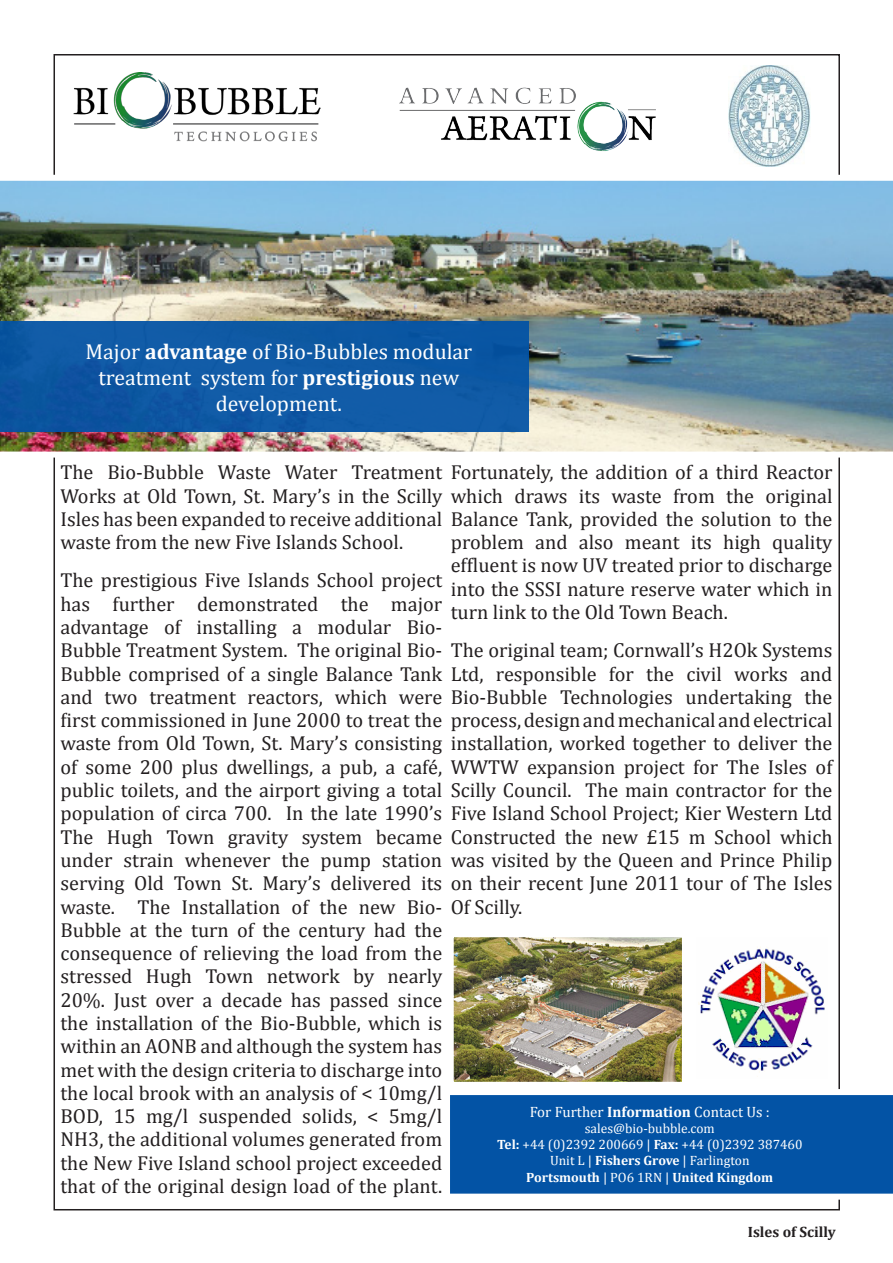
<style>
.page{position:relative;width:893px;height:1263px;background:#fff}
.page>*{position:absolute;margin:0;border:0;box-sizing:border-box;transform-origin:0 0}
.t1{font:21.75px/26.1px "Cambria";color:#fff;text-align:center}
.t2{font:20.25px/23.2px "Cambria";color:#231f20;text-align:justify}
.t3{font:15px "Cambria";color:#fff}
.t4{font:700 15px "Cambria";color:#231f20}
.t5{font:13.5px "Cambria";color:#fff}
.t6{font:700 13.5px "Cambria";color:#fff}
.s1{font-weight:700}
.s2{font-weight:400}
</style>
<div class="page">
<img style="left:0;top:180px;width:893px;height:278px">
<img style="left:73px;top:72px;width:247px;height:70px">
<div style="left:0;top:321px;width:529px;height:111px;background:#105aa5"></div>
<svg style="left:450px;top:1089px;width:443px;height:105px;background:#125daa"></svg>
<img style="left:728px;top:65px;width:83px;height:101px">
<img style="left:455px;top:938px;width:226px;height:143px">
<div style="left:451px;top:934px;width:234px;height:151px;border:3px solid #fff"></div>
<img style="left:698px;top:947px;width:127px;height:130px">
<img style="left:400px;top:87px;width:255px;height:64px">
<p class="t1" style="left:86px;top:338px;width:388px">Major <span class="s1">advantage</span> of Bio-Bubbles modular treatment system for <span class="s1">prestigious</span> new development.</p>
<p class="t2" style="left:60px;top:461px;width:774px">The Bio-Bubble Waste Water Treatment Fortunately, the addition of a third Reactor Works at Old Town, St. Mary’s in the Scilly which draws its waste from the original Isles has been expanded to receive additional Balance Tank, provided the solution to the waste from the new Five Islands School.</p>
<p class="t2" style="left:60px;top:569px;width:774px;text-align:left">The prestigious Five Islands School project<br>has further demonstrated the major<br>advantage of installing a modular Bio-<br>Bubble Treatment System. The original Bio- The original team; Cornwall’s H2Ok Systems Bubble comprised of a single Balance Tank Ltd, responsible for the civil works and and two treatment reactors, which were Bio-Bubble Technologies undertaking the first commissioned in June 2000 to treat the process, design and mechanical and electrical waste from Old Town, St. Mary’s consisting installation, worked together to deliver the of some 200 plus dwellings, a pub, a café, WWTW expansion project for The Isles of public toilets, and the airport giving a total Scilly Council. The main contractor for the population of circa 700. In the late 1990’s Five Island School Project; Kier Western Ltd The Hugh Town gravity system became Constructed the new £15 m School which under strain whenever the pump station was visited by the Queen and Prince Philip serving Old Town St. Mary’s delivered its on their recent June 2011 tour of The Isles waste. The Installation of the new Bio- Of Scilly.<br>Bubble at the turn of the century had the<br>consequence of relieving the load from the<br>stressed Hugh Town network by nearly<br>20%. Just over a decade has passed since<br>the installation of the Bio-Bubble, which is<br>within an AONB and although the system has<br>met with the design criteria to discharge into<br>the local brook with an analysis of &lt; 10mg/l<br>BOD, 15 mg/l suspended solids, &lt; 5mg/l<br>NH3, the additional volumes generated from<br>the New Five Island school project exceeded<br>that of the original design load of the plant.</p>
<p class="t2" style="left:451px;top:530px;width:383px">problem and also meant its high quality effluent is now UV treated prior to discharge into the SSSI nature reserve water which in turn link to the Old Town Beach.</p>
<p class="t3" style="left:530px;top:1103px;width:242px">For Further <span class="s1">Information</span> Contact Us :</p>
<p class="t5" style="left:585px;top:1120px;width:132px">sales@bio-bubble.com</p>
<p class="t5" style="left:497px;top:1137px;width:307px"><span class="s1">Tel:</span> +44 (0)2392 200669 | <span class="s1">Fax:</span> +44 (0)2392 387460</p>
<p class="t5" style="left:550px;top:1153px;width:201px">Unit L | <span class="s1">Fishers Grove</span> | Farlington</p>
<p class="t6" style="left:526px;top:1167px;width:249px">Portsmouth <span class="s2">| PO6 1RN |</span> United Kingdom</p>
<p class="t4" style="left:748px;top:1221px;width:90px">Isles of Scilly</p>
</div>
